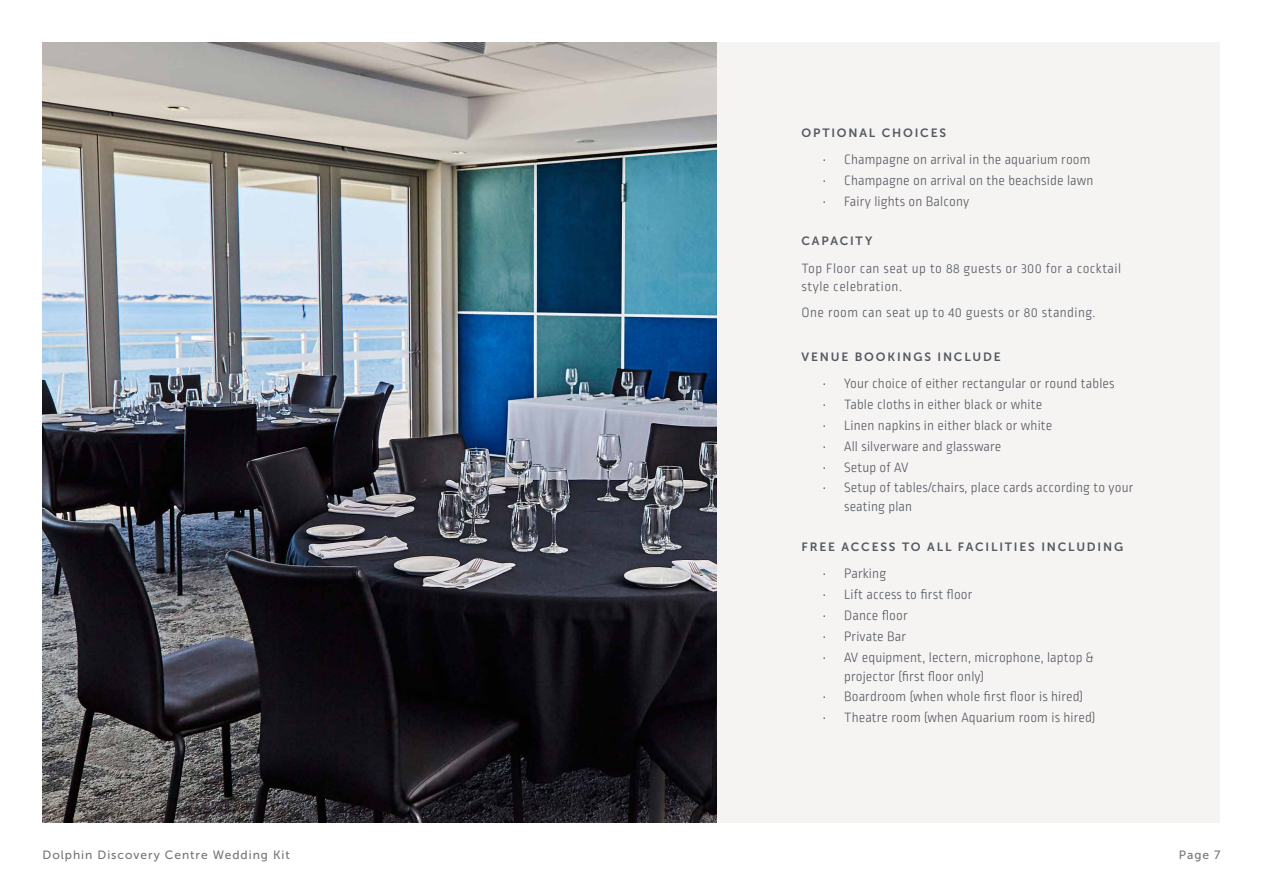
<style>
.page{position:relative;width:1263px;height:893px;background:#fff}
.page>*{position:absolute;margin:0;border:0;box-sizing:border-box;transform-origin:0 0}
.t1{font:300 14.25px/18.8px "Ropa Sans Pro";letter-spacing:.01em;color:#545861}
.t2{font:300 14.25px/18.8px "Ropa Sans Pro";letter-spacing:.03em;color:#545861}
.t3{font:12px "Museo Sans 700";letter-spacing:.15em;color:#545861}
.t4{font:12px "Museo Sans 500";letter-spacing:.08em;color:#757679}
</style>
<div class="page">
<div style="left:43px;top:43px;width:1177px;height:780px;background:#f5f4f3"></div>
<img style="left:43px;top:43px;width:673px;height:780px">
<p class="t3" style="left:801px;top:126px;width:146px">OPTIONAL CHOICES</p>
<p class="t1" style="left:823px;top:151px;width:269px">• Champagne on arrival in the aquarium room</p>
<p class="t1" style="left:823px;top:172px;width:272px">• Champagne on arrival on the beachside lawn</p>
<p class="t1" style="left:823px;top:192px;width:148px">• Fairy lights on Balcony</p>
<p class="t3" style="left:801px;top:235px;width:72px">CAPACITY</p>
<p class="t2" style="left:801px;top:260px;width:321px">Top Floor can seat up to 88 guests or 300 for a cocktail style celebration.</p>
<p class="t2" style="left:801px;top:304px;width:295px">One room can seat up to 40 guests or 80 standing.</p>
<p class="t3" style="left:801px;top:350px;width:201px">VENUE BOOKINGS INCLUDE</p>
<p class="t1" style="left:823px;top:375px;width:293px">• Your choice of either rectangular or round tables</p>
<p class="t1" style="left:823px;top:396px;width:221px">• Table cloths in either black or white</p>
<p class="t1" style="left:823px;top:417px;width:231px">• Linen napkins in either black or white</p>
<p class="t1" style="left:823px;top:438px;width:180px">• All silverware and glassware</p>
<p class="t1" style="left:823px;top:458px;width:87px">• Setup of AV</p>
<p class="t1" style="left:844px;top:479px;width:291px;text-indent:-21px">• Setup of tables/chairs, place cards according to your seating plan</p>
<p class="t3" style="left:801px;top:540px;width:323px">FREE ACCESS TO ALL FACILITIES INCLUDING</p>
<p class="t1" style="left:823px;top:565px;width:65px">• Parking</p>
<p class="t1" style="left:823px;top:586px;width:151px">• Lift access to first floor</p>
<p class="t1" style="left:823px;top:607px;width:86px">• Dance floor</p>
<p class="t1" style="left:823px;top:628px;width:85px">• Private Bar</p>
<p class="t1" style="left:844px;top:649px;width:251px;text-indent:-21px">• AV equipment, lectern, microphone, laptop &amp; projector (first floor only)</p>
<p class="t1" style="left:823px;top:688px;width:262px">• Boardroom (when whole first floor is hired)</p>
<p class="t1" style="left:823px;top:709px;width:274px">• Theatre room (when Aquarium room is hired)</p>
<p class="t4" style="left:43px;top:849px;width:249px">Dolphin Discovery Centre Wedding Kit</p>
<p class="t4" style="left:1179px;top:849px;width:43px">Page 7</p>
</div>
